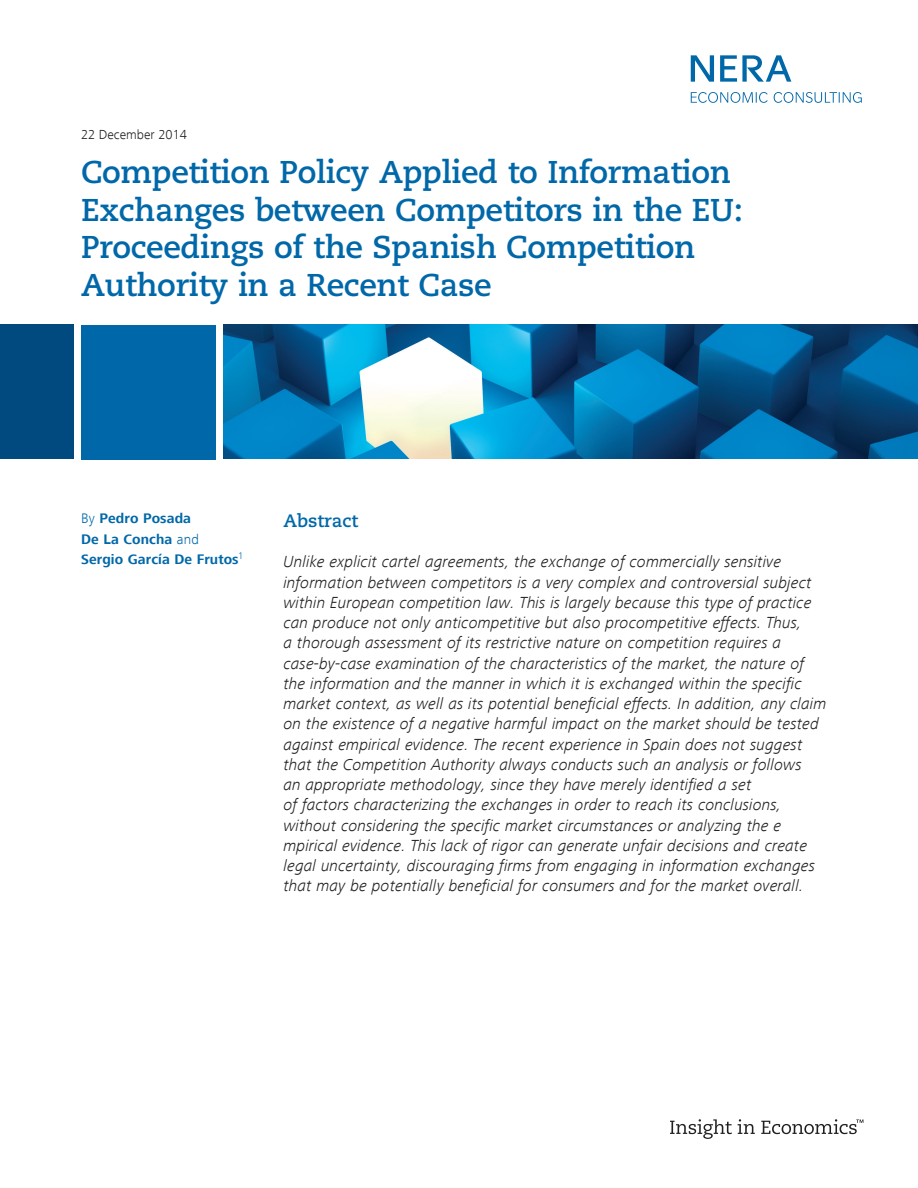
<style>
.page{position:relative;width:918px;height:1188px;background:#fff}
.page>*{position:absolute;margin:0;border:0;box-sizing:border-box;transform-origin:0 0}
.Main_Title{font:700 31.5px/37.5px "Caecilia";letter-spacing:-.01em;color:#0068a9}
.Subhead_1{font:700 18px "Caecilia";color:#0068a9}
.Body_Text{font:italic 300 16.5px/20.2px "Frutiger Next LT";color:#231f20}
.Body_Text-2{font:700 14.25px/20.2px "Frutiger Next LT";letter-spacing:.005em;color:#0068a9}
.t1{font:300 13.5px "Frutiger Next LT";color:#231f20}
.s1{font-weight:300}
</style>
<div class="page">
<div style="left:81px;top:325px;width:135px;height:135px;background:#0068a9"></div>
<svg style="left:691px;top:55px;width:23px;height:27px"></svg>
<svg style="left:720px;top:55px;width:71px;height:27px"></svg>
<svg style="left:691px;top:92px;width:77px;height:11px"></svg>
<svg style="left:774px;top:92px;width:88px;height:11px"></svg>
<img style="left:224px;top:324px;width:694px;height:135px">
<div style="left:0;top:324px;width:74px;height:135px;background:#004a7f"></div>
<svg style="left:670px;top:1119px;width:62px;height:20px"></svg>
<svg style="left:738px;top:1119px;width:17px;height:15px"></svg>
<svg style="left:761px;top:1119px;width:102px;height:15px"></svg>
<p class="t1" style="left:81px;top:127px;width:107px">22 December 2014</p>
<p class="Main_Title" style="left:81px;top:154px;width:664px">Competition Policy Applied to Information Exchanges between Competitors in the EU:<br>Proceedings of the Spanish Competition Authority in a Recent Case</p>
<p class="Body_Text-2" style="left:81px;top:508px;width:164px"><span class="s1">By</span> Pedro Posada<br>De La Concha <span class="s1">and<br></span>Sergio García De Frutos<sup>1</sup></p>
<p class="Subhead_1" style="left:284px;top:510px;width:76px">Abstract</p>
<p class="Body_Text" style="left:284px;top:552px;width:545px">Unlike explicit cartel agreements, the exchange of commercially sensitive information between competitors is a very complex and controversial subject within European competition law. This is largely because this type of practice can produce not only anticompetitive but also procompetitive effects. Thus,<br>a thorough assessment of its restrictive nature on competition requires a case-by-case examination of the characteristics of the market, the nature of the information and the manner in which it is exchanged within the specific market context, as well as its potential beneficial effects. In addition, any claim on the existence of a negative harmful impact on the market should be tested against empirical evidence. The recent experience in Spain does not suggest that the Competition Authority always conducts such an analysis or follows<br>an appropriate methodology, since they have merely identified a set<br>of factors characterizing the exchanges in order to reach its conclusions, without considering the specific market circumstances or analyzing the e mpirical evidence. This lack of rigor can generate unfair decisions and create legal uncertainty, discouraging firms from engaging in information exchanges that may be potentially beneficial for consumers and for the market overall.</p>
</div>
